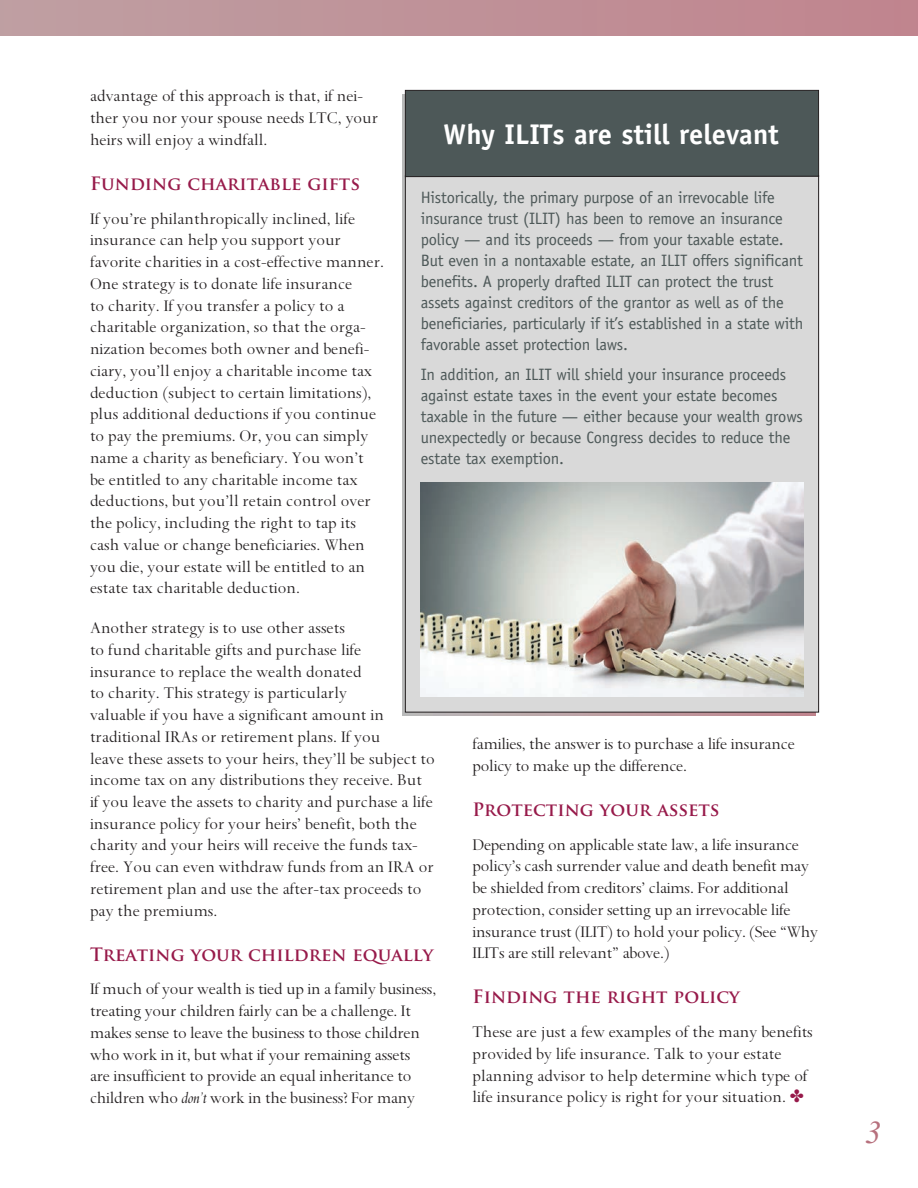
<style>
.page{position:relative;width:918px;height:1188px;background:#fff}
.page>*{position:absolute;margin:0;border:0;box-sizing:border-box;transform-origin:0 0}
.t1{font:italic 31.5px "Times New Roman MT Std";color:#b7707d}
.t2{font:700 28.5px "Officina Sans Std";color:#fff}
.t3{font:18px/21.8px "Spectrum MT Std";color:#231f20}
.t4{font:700 18px "Trajan Pro";color:#971a4a}
.t5{font:16.5px/21px "Officina Sans Std";letter-spacing:-.015em;color:#4d5858}
.s1{font-style:italic}
</style>
<div class="page">
<div style="left:0;top:0;width:918px;height:36px;background:linear-gradient(to right,#be9fa2,#c0848e)"></div>
<div style="left:405px;top:176px;width:414px;height:536px;background:#d9d9d9"></div>
<div style="left:405px;top:90px;width:414px;height:87px;background:#4d5858"></div>
<div style="left:405px;top:90px;width:414px;height:87px;border:1px solid #231f20"></div>
<img style="left:421px;top:482px;width:382px;height:215px">
<p class="t3" style="left:90px;top:86px;width:290px">advantage of this approach is that, if nei&shy;ther you nor your spouse needs LTC, your heirs will enjoy a windfall.</p>
<p class="t4" style="left:90px;top:172px;width:272px">Funding charitable gifts</p>
<p class="t3" style="left:90px;top:208px;width:296px">If you’re philanthropically inclined, life insurance can help you support your favorite charities in a cost-effective manner.<br>One strategy is to donate life insurance<br>to charity. If you transfer a policy to a charitable organization, so that the orga&shy;nization becomes both owner and benefi&shy;ciary, you’ll enjoy a charitable income tax deduction (subject to certain limitations), plus additional deductions if you continue to pay the premiums. Or, you can simply name a charity as beneficiary. You won’t<br>be entitled to any charitable income tax deductions, but you’ll retain control over the policy, including the right to tap its cash value or change beneficiaries. When you die, your estate will be entitled to an estate tax charitable deduction.</p>
<p class="t3" style="left:90px;top:617px;width:346px">Another strategy is to use other assets<br>to fund charitable gifts and purchase life<br>insurance to replace the wealth donated<br>to charity. This strategy is particularly<br>valuable if you have a significant amount in traditional IRAs or retirement plans. If you<br>leave these assets to your heirs, they’ll be subject to income tax on any distributions they receive. But if you leave the assets to charity and purchase a life insurance policy for your heirs’ benefit, both the charity and your heirs will receive the funds tax&shy;free. You can even withdraw funds from an IRA or retirement plan and use the after-tax proceeds to pay the premiums.</p>
<p class="t4" style="left:90px;top:943px;width:345px">Treating your children equally</p>
<p class="t3" style="left:90px;top:979px;width:348px">If much of your wealth is tied up in a family business, treating your children fairly can be a challenge. It makes sense to leave the business to those children who work in it, but what if your remaining assets<br>are insufficient to provide an equal inheritance to children who <span class="s1">don’t</span> work in the business? For many</p>
<h2 class="t2" style="left:444px;top:116px;width:337px">Why ILITs are still relevant</h2>
<p class="t5" style="left:421px;top:187px;width:384px">Historically, the primary purpose of an irrevocable life insurance trust (ILIT) has been to remove an insurance policy — and its proceeds — from your taxable estate.<br>But even in a nontaxable estate, an ILIT offers significant benefits. A properly drafted ILIT can protect the trust assets against creditors of the grantor as well as of the beneficiaries, particularly if it’s established in a state with favorable asset protection laws.</p>
<p class="t5" style="left:421px;top:364px;width:384px">In addition, an ILIT will shield your insurance proceeds against estate taxes in the event your estate becomes taxable in the future — either because your wealth grows unexpectedly or because Congress decides to reduce the estate tax exemption.</p>
<p class="t3" style="left:472px;top:733px;width:324px">families, the answer is to purchase a life insurance policy to make up the difference.</p>
<p class="t4" style="left:472px;top:798px;width:249px">Protecting your assets</p>
<p class="t3" style="left:472px;top:834px;width:347px">Depending on applicable state law, a life insurance policy’s cash surrender value and death benefit may be shielded from creditors’ claims. For additional protection, consider setting up an irrevocable life insurance trust (ILIT) to hold your policy. (See “Why ILITs are still relevant” above.)</p>
<p class="t4" style="left:472px;top:986px;width:269px">Finding the right policy</p>
<p class="t3" style="left:472px;top:1021px;width:342px">These are just a few examples of the many benefits provided by life insurance. Talk to your estate planning advisor to help determine which type of life insurance policy is right for your situation.</p>
<h1 class="t1" style="left:866px;top:1115px;width:17px">3</h1>
</div>
